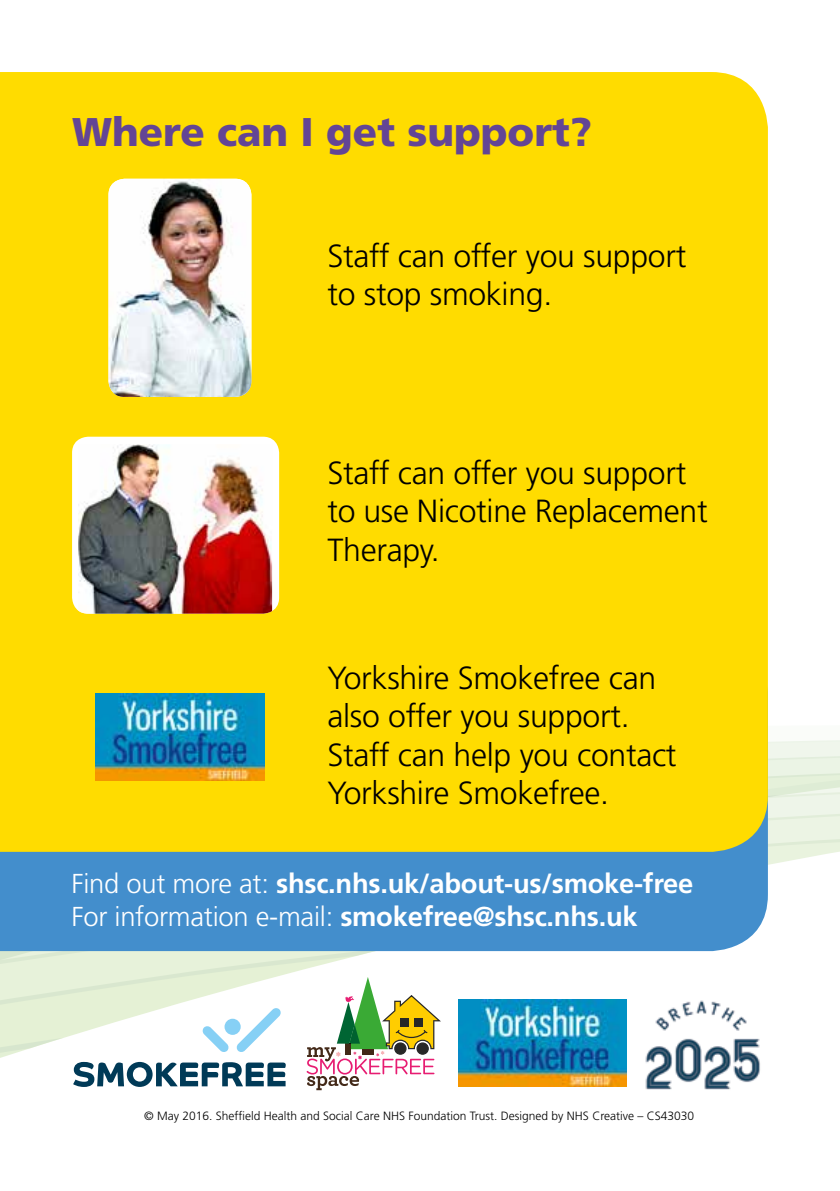
<style>
.page{position:relative;width:840px;height:1191px;background:#fff}
.page>*{position:absolute;margin:0;border:0;box-sizing:border-box;transform-origin:0 0}
.t1{font:900 40px "Frutiger";color:#634595}
.t2{font:300 32px/38.4px "Frutiger";letter-spacing:-.01em;color:#000}
.t3{font:700 27.4px/32.8px "Frutiger";letter-spacing:-.01em;color:#fff}
.t4{font:300 12px "Frutiger";color:#000}
.s1{font-weight:300}
</style>
<div class="page">
<svg style="left:0;top:1013px;width:68px;height:45px;fill:#e5f1d5"></svg>
<svg style="left:0;top:953px;width:68px;height:60px;background:#e4f0d7"></svg>
<svg style="left:68px;top:724px;width:771px;height:367px"></svg>
<div style="left:0;top:852px;width:767px;height:99px;background:#438ecc"></div>
<img style="left:637px;top:992px;width:129px;height:99px">
<svg style="left:306px;top:977px;width:134px;height:113px"></svg>
<svg style="left:202px;top:1025px;width:27px;height:27px"></svg>
<div style="left:224px;top:1018px;width:16px;height:16px;background:#86d0f5;border-radius:50%"></div>
<svg style="left:236px;top:1007px;width:45px;height:45px"></svg>
<svg style="left:73px;top:1062px;width:212px;height:25px"></svg>
<img style="left:458px;top:999px;width:168px;height:87px">
<div style="left:0;top:72px;width:767px;height:780px;background:#ffdc00"></div>
<img style="left:108px;top:179px;width:143px;height:218px">
<div style="left:72px;top:437px;width:207px;height:176px;background:#fff;border-radius:16px"></div>
<img style="left:78px;top:444px;width:194px;height:169px">
<img style="left:96px;top:693px;width:168px;height:87px">
<p class="t1" style="left:72px;top:108px;width:521px">Where can I get support?</p>
<p class="t2" style="left:327px;top:236px;width:360px">Staff can offer you support to stop smoking.</p>
<p class="t2" style="left:327px;top:454px;width:381px">Staff can offer you support to use Nicotine Replacement<br>Therapy.</p>
<p class="t2" style="left:327px;top:658px;width:350px">Yorkshire Smokefree can also offer you support.<br>Staff can help you contact<br>Yorkshire Smokefree.</p>
<p class="t3" style="left:71px;top:866px;width:623px"><span class="s1">Find out more at:</span> shsc.nhs.uk/about-us/smoke-free<br><span class="s1">For information e-mail:</span> smokefree@shsc.nhs.uk</p>
<p class="t4" style="left:144px;top:1109px;width:551px">© May 2016. Sheffield Health and Social Care NHS Foundation Trust. Designed by NHS Creative – CS43030</p>
</div>
